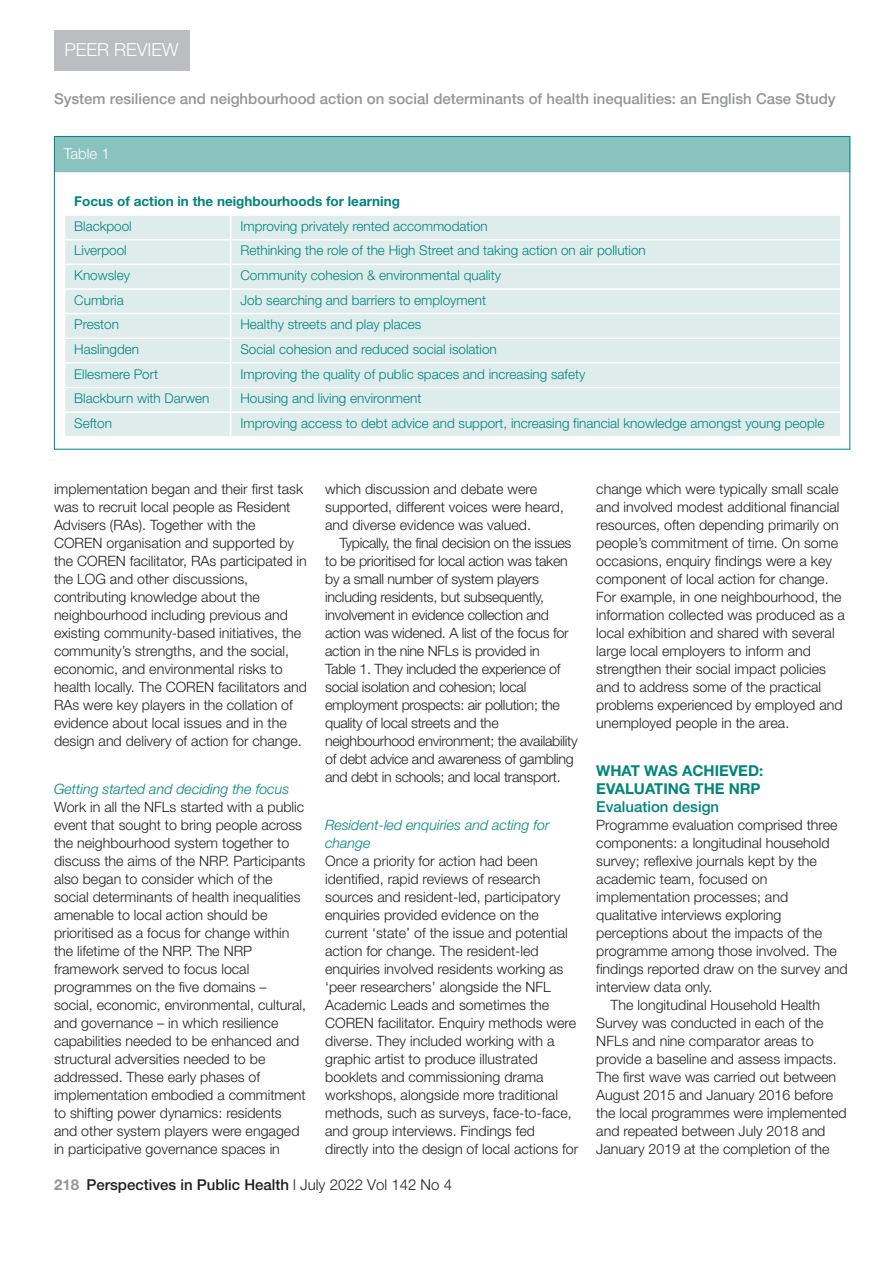
<style>
.page{position:relative;width:893px;height:1263px;background:#fff}
.page>*{position:absolute;margin:0;border:0;box-sizing:border-box;transform-origin:0 0}
.t1{font:300 18px "Helvetica Neue LT Std";color:#fff}
.t2{font:500 15px "Helvetica Neue LT Std";color:#939598}
.t3{font:500 15px "Helvetica Neue LT Std";color:#231f20}
.t4{font:700 15px/18px "Helvetica Neue LT Std";color:#00857c}
.t5{font:500 15px "Helvetica Neue LT Std";color:#00857c}
.t6{font:300 15px "Helvetica Neue LT Std";color:#fff}
.t7{font:300 14.25px/18px "Helvetica Neue LT Std";color:#231f20}
.t8{font:300 14.25px/18px "Helvetica Neue LT Std";letter-spacing:-.02em;color:#231f20}
.t9{font:italic 300 14.25px/18px "Helvetica Neue LT Std";color:#00857c}
.t10{font:300 13.5px "Helvetica Neue LT Std";color:#00857c}
.t11{font:700 13.5px "Helvetica Neue LT Std";color:#00857c}
.s1{font-weight:700;color:#939598}
.s2{font-weight:300}
</style>
<div class="page">
<div style="left:54px;top:30px;width:135px;height:40px;background:#bcbdc0"></div>
<div style="left:54px;top:136px;width:796px;height:36px;background:#8ac2bf"></div>
<div style="left:65px;top:216px;width:775px;height:220px;background:#deedec"></div>
<hr style="left:64px;top:239px;width:167px;height:1px;background:#fff">
<hr style="left:231px;top:239px;width:610px;height:1px;background:#fff">
<hr style="left:64px;top:264px;width:167px;height:1px;background:#fff">
<hr style="left:231px;top:264px;width:610px;height:1px;background:#fff">
<hr style="left:64px;top:288px;width:167px;height:2px;background:#fff">
<hr style="left:231px;top:288px;width:610px;height:2px;background:#fff">
<hr style="left:64px;top:313px;width:167px;height:1px;background:#fff">
<hr style="left:231px;top:313px;width:610px;height:1px;background:#fff">
<hr style="left:64px;top:337px;width:167px;height:2px;background:#fff">
<hr style="left:231px;top:337px;width:610px;height:2px;background:#fff">
<hr style="left:64px;top:362px;width:167px;height:2px;background:#fff">
<hr style="left:231px;top:362px;width:610px;height:2px;background:#fff">
<hr style="left:64px;top:387px;width:167px;height:1px;background:#fff">
<hr style="left:231px;top:387px;width:610px;height:1px;background:#fff">
<svg style="left:230px;top:216px;width:1px;height:220px"></svg>
<hr style="left:64px;top:411px;width:167px;height:2px;background:#fff">
<hr style="left:231px;top:411px;width:610px;height:2px;background:#fff">
<p class="t1" style="left:64px;top:39px;width:116px">Peer Review</p>
<p class="t2" style="left:54px;top:90px;width:783px">System resilience and neighbourhood action on social determinants of health inequalities: an English Case Study</p>
<p class="t6" style="left:64px;top:144px;width:48px">Table 1</p>
<p class="t11" style="left:74px;top:193px;width:327px">Focus of action in the neighbourhoods for learning</p>
<p class="t10" style="left:74px;top:218px;width:59px">Blackpool</p>
<p class="t10" style="left:240px;top:218px;width:249px">Improving privately rented accommodation</p>
<p class="t10" style="left:74px;top:242px;width:54px">Liverpool</p>
<p class="t10" style="left:240px;top:242px;width:407px">Rethinking the role of the High Street and taking action on air pollution</p>
<p class="t10" style="left:74px;top:267px;width:57px">Knowsley</p>
<p class="t10" style="left:240px;top:267px;width:262px">Community cohesion &amp; environmental quality</p>
<p class="t10" style="left:74px;top:292px;width:51px">Cumbria</p>
<p class="t10" style="left:240px;top:292px;width:247px">Job searching and barriers to employment</p>
<p class="t10" style="left:74px;top:316px;width:46px">Preston</p>
<p class="t10" style="left:240px;top:316px;width:182px">Healthy streets and play places</p>
<p class="t10" style="left:74px;top:341px;width:66px">Haslingden</p>
<p class="t10" style="left:240px;top:341px;width:258px">Social cohesion and reduced social isolation</p>
<p class="t10" style="left:74px;top:365px;width:85px">Ellesmere Port</p>
<p class="t10" style="left:240px;top:365px;width:346px">Improving the quality of public spaces and increasing safety</p>
<p class="t10" style="left:74px;top:390px;width:137px">Blackburn with Darwen</p>
<p class="t10" style="left:240px;top:390px;width:183px">Housing and living environment</p>
<p class="t10" style="left:74px;top:415px;width:39px">Sefton</p>
<p class="t10" style="left:240px;top:415px;width:585px">Improving access to debt advice and support, increasing financial knowledge amongst young people</p>
<p class="t7" style="left:54px;top:479px;width:254px">implementation began and their first task was to recruit local people as Resident Advisers (RAs). Together with the COREN organisation and supported by the COREN facilitator, RAs participated in the LOG and other discussions, contributing knowledge about the neighbourhood including previous and existing community-based initiatives, the community’s strengths, and the social, economic, and environmental risks to health locally. The COREN facilitators and RAs were key players in the collation of evidence about local issues and in the design and delivery of action for change.</p>
<p class="t9" style="left:54px;top:779px;width:237px">Getting started and deciding the focus</p>
<p class="t7" style="left:54px;top:797px;width:254px">Work in all the NFLs started with a public event that sought to bring people across the neighbourhood system together to discuss the aims of the NRP. Participants also began to consider which of the social determinants of health inequalities amenable to local action should be prioritised as a focus for change within the lifetime of the NRP. The NRP framework served to focus local programmes on the five domains – social, economic, environmental, cultural, and governance – in which resilience capabilities needed to be enhanced and structural adversities needed to be addressed. These early phases of implementation embodied a commitment to shifting power dynamics: residents and other system players were engaged in participative governance spaces in</p>
<p class="t7" style="left:325px;top:479px;width:240px">which discussion and debate were supported, different voices were heard, and diverse evidence was valued.</p>
<p class="t8" style="left:325px;top:533px;width:254px;text-indent:14px">Typically, the final decision on the issues to be prioritised for local action was taken by a small number of system players including residents, but subsequently, involvement in evidence collection and action was widened. A list of the focus for action in the nine NFLs is provided in<br>Table 1. They included the experience of social isolation and cohesion; local employment prospects: air pollution; the quality of local streets and the neighbourhood environment; the availability of debt advice and awareness of gambling and debt in schools; and local transport.</p>
<p class="t9" style="left:325px;top:815px;width:226px">Resident-led enquiries and acting for change</p>
<p class="t7" style="left:325px;top:851px;width:255px">Once a priority for action had been identified, rapid reviews of research sources and resident-led, participatory enquiries provided evidence on the current ‘state’ of the issue and potential action for change. The resident-led enquiries involved residents working as ‘peer researchers’ alongside the NFL Academic Leads and sometimes the COREN facilitator. Enquiry methods were diverse. They included working with a graphic artist to produce illustrated booklets and commissioning drama workshops, alongside more traditional methods, such as surveys, face-to-face, and group interviews. Findings fed directly into the design of local actions for</p>
<p class="t3" style="left:54px;top:1175px;width:399px"><span class="s1">218</span> Perspectives in Public Health <span class="s2">l July 2022 Vol 142 No 4</span></p>
<p class="t7" style="left:596px;top:479px;width:250px">change which were typically small scale and involved modest additional financial resources, often depending primarily on people’s commitment of time. On some occasions, enquiry findings were a key component of local action for change.<br>For example, in one neighbourhood, the information collected was produced as a local exhibition and shared with several large local employers to inform and strengthen their social impact policies and to address some of the practical problems experienced by employed and unemployed people in the area.</p>
<p class="t4" style="left:596px;top:761px;width:168px">What Was Ac hieved:<br>Evaluating The NRP</p>
<p class="t5" style="left:596px;top:797px;width:124px">Evaluation design</p>
<p class="t7" style="left:596px;top:815px;width:243px">Programme evaluation comprised three</p>
<p class="t7" style="left:596px;top:833px;width:235px">components: a longitudinal household</p>
<p class="t7" style="left:596px;top:851px;width:222px">survey; reflexive journals kept by the</p>
<p class="t7" style="left:596px;top:869px;width:173px">academic team, focused on</p>
<p class="t7" style="left:596px;top:887px;width:193px">implementation processes; and</p>
<p class="t7" style="left:596px;top:905px;width:187px">qualitative interviews exploring</p>
<p class="t7" style="left:596px;top:923px;width:227px">perceptions about the impacts of the</p>
<p class="t7" style="left:596px;top:941px;width:242px">programme among those involved. The</p>
<p class="t7" style="left:596px;top:959px;width:253px">findings reported draw on the survey and</p>
<p class="t7" style="left:596px;top:977px;width:118px">interview data only.</p>
<p class="t7" style="left:611px;top:995px;width:211px">The longitudinal Household Health</p>
<p class="t7" style="left:596px;top:1013px;width:229px">Survey was conducted in each of the</p>
<p class="t7" style="left:596px;top:1031px;width:219px">NFLs and nine comparator areas to</p>
<p class="t7" style="left:596px;top:1049px;width:242px">provide a baseline and assess impacts.</p>
<p class="t7" style="left:596px;top:1067px;width:241px">The first wave was carried out between</p>
<p class="t7" style="left:596px;top:1085px;width:238px">August 2015 and January 2016 before</p>
<p class="t7" style="left:596px;top:1103px;width:252px">the local programmes were implemented</p>
<p class="t7" style="left:596px;top:1121px;width:231px">and repeated between July 2018 and</p>
<p class="t7" style="left:596px;top:1139px;width:235px">January 2019 at the completion of the</p>
</div>
